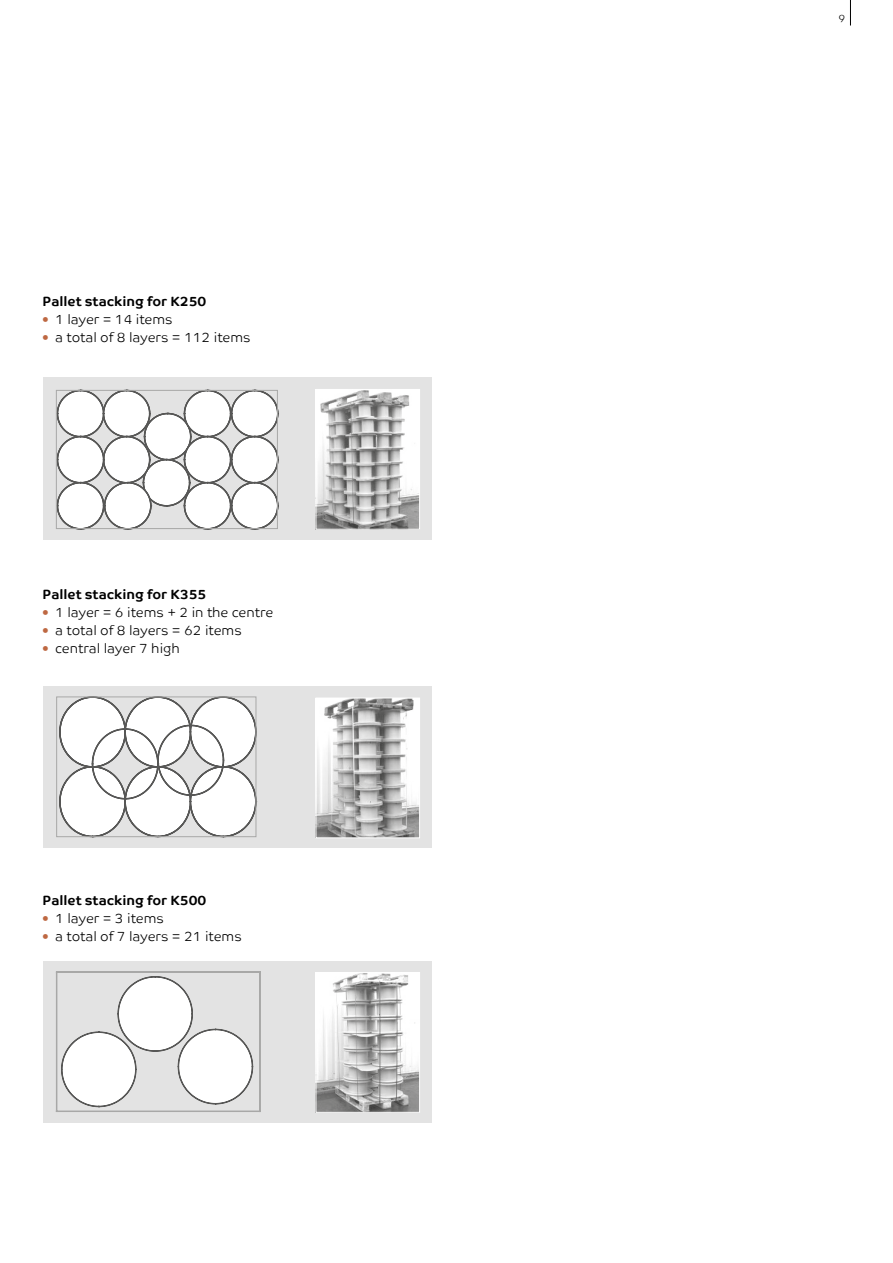
<style>
.page{position:relative;width:893px;height:1263px;background:#fff}
.page>*{position:absolute;margin:0;border:0;box-sizing:border-box;transform-origin:0 0}
.t1{font:300 13.5px "Co Text";color:#000}
.t2{font:700 13.5px "Co Text";color:#000}
.t3{font:300 10.5px "Co Text";color:#000}
.s1{color:#be6842}
</style>
<div class="page">
<svg style="left:850px;top:0;width:1px;height:26px"></svg>
<div style="left:43px;top:378px;width:389px;height:162px;background:#e3e3e3"></div>
<img style="left:318px;top:391px;width:100px;height:136px">
<div style="left:316px;top:389px;width:104px;height:140px;border:1px solid #fff"></div>
<svg style="left:58px;top:389px;width:221px;height:141px"></svg>
<div style="left:56px;top:390px;width:222px;height:139px;border:1px solid #a8a8a7"></div>
<div style="left:43px;top:686px;width:389px;height:162px;background:#e3e3e3"></div>
<img style="left:318px;top:700px;width:100px;height:136px">
<div style="left:316px;top:698px;width:104px;height:140px;border:1px solid #fff"></div>
<svg style="left:59px;top:696px;width:198px;height:141px"></svg>
<div style="left:56px;top:697px;width:200px;height:140px;border:1px solid #a8a8a7"></div>
<div style="left:43px;top:961px;width:389px;height:162px;background:#e3e3e3"></div>
<img style="left:318px;top:974px;width:100px;height:136px">
<div style="left:316px;top:972px;width:104px;height:140px;border:1px solid #fff"></div>
<svg style="left:56px;top:971px;width:205px;height:141px"></svg>
<p class="t2" style="left:43px;top:293px;width:165px">Pallet stacking for K250</p>
<p class="t1" style="left:43px;top:311px;width:132px"><span class="s1">•</span> 1 layer = 14 items</p>
<p class="t1" style="left:43px;top:329px;width:210px"><span class="s1">•</span> a total of 8 layers = 112 items</p>
<p class="t2" style="left:43px;top:586px;width:165px">Pallet stacking for K355</p>
<p class="t1" style="left:43px;top:604px;width:232px"><span class="s1">•</span> 1 layer = 6 items + 2 in the centre</p>
<p class="t1" style="left:43px;top:622px;width:201px"><span class="s1">•</span> a total of 8 layers = 62 items</p>
<p class="t1" style="left:43px;top:640px;width:139px"><span class="s1">•</span> central layer 7 high</p>
<p class="t2" style="left:43px;top:892px;width:165px">Pallet stacking for K500</p>
<p class="t1" style="left:43px;top:910px;width:123px"><span class="s1">•</span> 1 layer = 3 items</p>
<p class="t1" style="left:43px;top:928px;width:201px"><span class="s1">•</span> a total of 7 layers = 21 items</p>
<p class="t3" style="left:838px;top:12px;width:8px">9</p>
</div>
